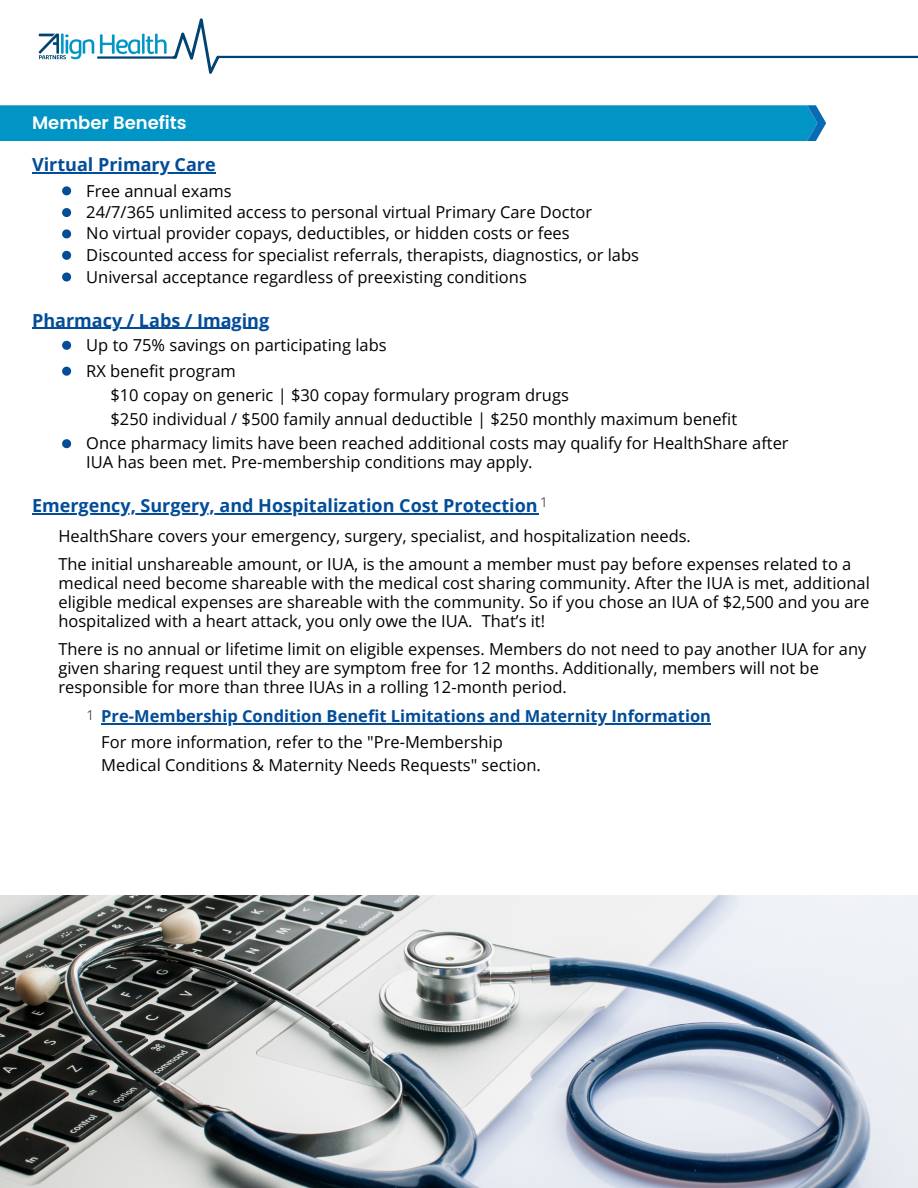
<style>
.page{position:relative;width:918px;height:1188px;background:#fff}
.page>*{position:absolute;margin:0;border:0;box-sizing:border-box;transform-origin:0 0}
.t1{font:700 18px "Open Sans";color:#034c98}
.t2{font:600 18px "Poppins";color:#fff}
.t3{font:16.5px/18.8px "Open Sans";color:#000}
.t4{font:700 16.5px "Open Sans";color:#034c98}
.t5{font:300 13.5px "Open Sans";color:#000}
</style>
<div class="page">
<div style="left:0;top:105px;width:826px;height:36px;background:#0195c5"></div>
<img style="left:38px;top:33px;width:136px;height:27px">
<hr style="left:218px;top:56px;width:700px;height:2px;background:#014371">
<svg style="left:174px;top:18px;width:45px;height:56px"></svg>
<hr style="left:98px;top:56px;width:76px;height:3px;background:#014371">
<svg style="left:62px;top:341px;width:9px;height:9px"></svg>
<hr style="left:32px;top:328px;width:237px;height:1px;background:#034c98">
<svg style="left:62px;top:367px;width:9px;height:9px"></svg>
<svg style="left:62px;top:439px;width:9px;height:9px"></svg>
<img style="left:0;top:895px;width:918px;height:293px">
<hr style="left:32px;top:513px;width:506px;height:1px;background:#034c98">
<hr style="left:101px;top:724px;width:610px;height:1px;background:#034c98">
<hr style="left:32px;top:172px;width:184px;height:2px;background:#034c98">
<svg style="left:62px;top:186px;width:9px;height:9px"></svg>
<svg style="left:62px;top:208px;width:9px;height:9px"></svg>
<svg style="left:62px;top:251px;width:9px;height:9px"></svg>
<svg style="left:62px;top:273px;width:9px;height:9px"></svg>
<svg style="left:62px;top:229px;width:9px;height:9px"></svg>
<p class="t2" style="left:32px;top:110px;width:156px">Member Benefits</p>
<p class="t1" style="left:32px;top:152px;width:185px">Virtual Primary Care</p>
<p class="t3" style="left:86px;top:181px;width:147px">Free annual exams</p>
<p class="t3" style="left:86px;top:202px;width:507px">24/7/365 unlimited access to personal virtual Primary Care Doctor</p>
<p class="t3" style="left:86px;top:245px;width:554px">Discounted access for specialist referrals, therapists, diagnostics, or labs</p>
<p class="t3" style="left:86px;top:267px;width:442px">Universal acceptance regardless of preexisting conditions</p>
<p class="t3" style="left:86px;top:224px;width:485px">No virtual provider copays, deductibles, or hidden costs or fees</p>
<p class="t1" style="left:32px;top:307px;width:239px">Pharmacy / Labs / Imaging</p>
<p class="t3" style="left:86px;top:361px;width:151px">RX benefit program</p>
<p class="t3" style="left:110px;top:386px;width:460px">$10 copay on generic | $30 copay formulary program drugs</p>
<p class="t3" style="left:110px;top:409px;width:628px">$250 individual / $500 family annual deductible | $250 monthly maximum benefit</p>
<p class="t3" style="left:86px;top:433px;width:704px;line-height:19.2px">Once pharmacy limits have been reached additional costs may qualify for HealthShare after<br>IUA has been met. Pre-membership conditions may apply.</p>
<p class="t1" style="left:32px;top:493px;width:507px">Emergency, Surgery, and Hospitalization Cost Protection</p>
<p class="t5" style="left:540px;top:493px;width:9px">1</p>
<p class="t3" style="left:58px;top:526px;width:634px">HealthShare covers your emergency, surgery, specialist, and hospitalization needs.</p>
<p class="t3" style="left:58px;top:555px;width:813px">The initial unshareable amount, or IUA, is the amount a member must pay before expenses related to a medical need become shareable with the medical cost sharing community. After the IUA is met, additional eligible medical expenses are shareable with the community. So if you chose an IUA of $2,500 and you are hospitalized with a heart attack, you only owe the IUA. That’s it!</p>
<p class="t3" style="left:58px;top:639px;width:809px">There is no annual or lifetime limit on eligible expenses. Members do not need to pay another IUA for any given sharing request until they are symptom free for 12 months. Additionally, members will not be responsible for more than three IUAs in a rolling 12-month period.</p>
<p class="t4" style="left:101px;top:705px;width:611px">Pre-Membership Condition Benefit Limitations and Maternity Information</p>
<p class="t3" style="left:101px;top:731px;width:441px;line-height:22.5px">For more information, refer to the "Pre-Membership<br>Medical Conditions &amp; Maternity Needs Requests" section.</p>
<p class="t3" style="left:86px;top:335px;width:302px">Up to 75% savings on participating labs</p>
<p class="t5" style="left:86px;top:705px;width:9px">1</p>
</div>
